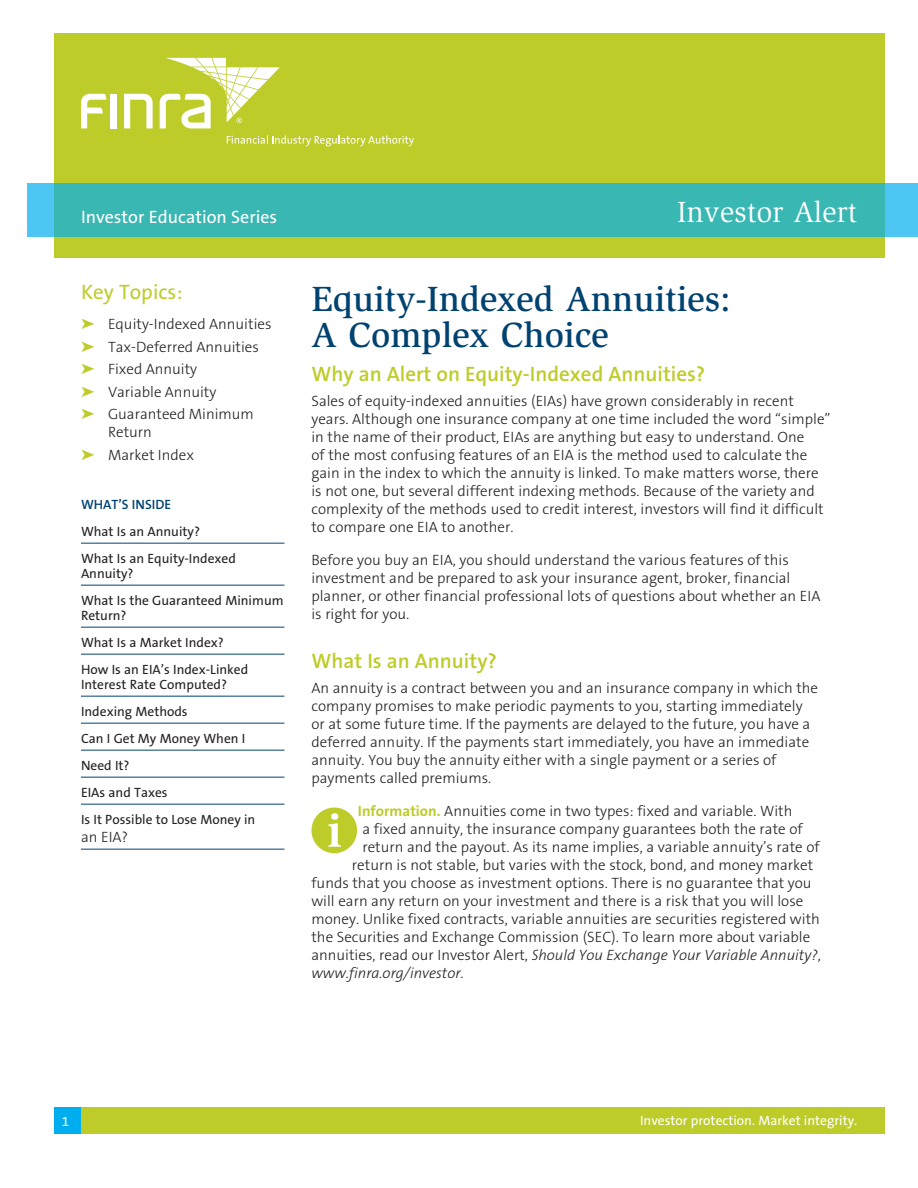
<style>
.page{position:relative;width:918px;height:1188px;background:#fff}
.page>*{position:absolute;margin:0;border:0;box-sizing:border-box;transform-origin:0 0}
.t1{font:500 36px "Slimbach LT";color:#004270}
.t2{font:30px "Slimbach LT";color:#fff}
.text_head{font:600 21px "The Sans B6";color:#becc2a}
.toc_key_topics_head{font:21px "The Sans B5 Plain";color:#becc2a}
.t3{font:18px "The Sans B5 Plain";color:#fff}
.text{font:300 15px/18px "The Sans B3";color:#231f20}
.text-2{font:italic 300 15px "The Sans B3";color:#231f20}
.toc_what_s_inside{font:300 15px "The Sans B3";color:#231f20}
.toc_what_s_inside-2{font:13.5px/15px "The Sans B5 Plain";color:#231f20}
.footer{font:13.5px "The Sans B5 Plain";color:#fff}
.toc_what_s_inside_he{font:600 13.5px "The Sans B6";color:#004270}
.s1{color:#becc2a}
.s2{font-family:"The Sans B7";font-weight:700;color:#becc2a}
.s3{font-style:normal}
</style>
<div class="page">
<div style="left:54px;top:1107px;width:27px;height:27px;background:#00aeef"></div>
<div style="left:54px;top:34px;width:830px;height:224px;background:#becc2a"></div>
<div style="left:27px;top:183px;width:891px;height:54px;background:#39b7b3"></div>
<div style="left:111px;top:94px;width:6px;height:34px;background:#fff"></div>
<svg style="left:124px;top:94px;width:29px;height:34px"></svg>
<svg style="left:81px;top:94px;width:25px;height:34px"></svg>
<svg style="left:227px;top:135px;width:187px;height:11px"></svg>
<svg style="left:160px;top:58px;width:120px;height:70px"></svg>
<div style="left:81px;top:1107px;width:803px;height:27px;background:#becc2a"></div>
<hr style="left:81px;top:543px;width:203px;height:1px;background:#004270">
<hr style="left:81px;top:585px;width:203px;height:1px;background:#004270">
<hr style="left:81px;top:627px;width:203px;height:1px;background:#004270">
<hr style="left:81px;top:654px;width:203px;height:1px;background:#004270">
<hr style="left:81px;top:696px;width:203px;height:1px;background:#004270">
<hr style="left:81px;top:723px;width:203px;height:1px;background:#004270">
<hr style="left:81px;top:750px;width:203px;height:1px;background:#004270">
<hr style="left:81px;top:777px;width:203px;height:1px;background:#004270">
<hr style="left:81px;top:804px;width:203px;height:1px;background:#004270">
<hr style="left:81px;top:849px;width:203px;height:1px;background:#004270">
<svg style="left:311px;top:807px;width:47px;height:47px"></svg>
<p class="t3" style="left:81px;top:207px;width:198px">Investor Education Series</p>
<h2 class="t2" style="left:677px;top:195px;width:182px">Investor Alert</h2>
<p class="toc_key_topics_head" style="left:81px;top:281px;width:103px">Key Topics:</p>
<p class="text" style="left:81px;top:315px;width:192px"><span class="s1">➤</span> Equity-Indexed Annuities</p>
<p class="text" style="left:81px;top:338px;width:179px"><span class="s1">➤</span> Tax-Deferred Annuities</p>
<p class="text" style="left:81px;top:360px;width:118px"><span class="s1">➤</span> Fixed Annuity</p>
<p class="text" style="left:81px;top:383px;width:137px"><span class="s1">➤</span> Variable Annuity</p>
<p class="text" style="left:108px;top:405px;width:147px;text-indent:-27px"><span class="s1">➤</span> Guaranteed Minimum<br>Return</p>
<p class="text" style="left:81px;top:446px;width:115px"><span class="s1">➤</span> Market Index</p>
<p class="toc_what_s_inside_he" style="left:81px;top:497px;width:92px">WHAT’S INSIDE</p>
<p class="toc_what_s_inside-2" style="left:81px;top:524px;width:121px">What Is an Annuity?</p>
<p class="toc_what_s_inside-2" style="left:81px;top:551px;width:157px">What Is an Equity-Indexed<br>Annuity?</p>
<p class="toc_what_s_inside-2" style="left:81px;top:593px;width:204px">What Is the Guaranteed Minimum<br>Return?</p>
<p class="toc_what_s_inside-2" style="left:81px;top:635px;width:144px">What Is a Market Index?</p>
<p class="toc_what_s_inside-2" style="left:81px;top:662px;width:169px">How Is an EIA’s Index-Linked<br>Interest Rate Computed?</p>
<p class="toc_what_s_inside-2" style="left:81px;top:704px;width:108px">Indexing Methods</p>
<p class="toc_what_s_inside-2" style="left:81px;top:731px;width:166px">Can I Get My Money When I</p>
<p class="toc_what_s_inside-2" style="left:81px;top:758px;width:50px">Need It?</p>
<p class="toc_what_s_inside-2" style="left:81px;top:785px;width:88px">EIAs and Taxes</p>
<p class="toc_what_s_inside-2" style="left:81px;top:812px;width:176px">Is It Possible to Lose Money in</p>
<p class="toc_what_s_inside" style="left:81px;top:829px;width:49px">an EIA?</p>
<p class="t1" style="left:311px;top:277px;width:421px">Equity-Indexed Annuities:</p>
<p class="t1" style="left:311px;top:313px;width:299px">A Complex Choice</p>
<p class="text_head" style="left:311px;top:363px;width:395px">Why an Alert on Equity-Indexed Annuities?</p>
<p class="text" style="left:311px;top:392px;width:521px">Sales of equity-indexed annuities (EIAs) have grown considerably in recent years. Although one insurance company at one time included the word “simple” in the name of their product, EIAs are anything but easy to understand. One<br>of the most confusing features of an EIA is the method used to calculate the gain in the index to which the annuity is linked. To make matters worse, there is not one, but several different indexing methods. Because of the variety and complexity of the methods used to credit interest, investors will find it difficult to compare one EIA to another.</p>
<p class="text" style="left:311px;top:551px;width:511px">Before you buy an EIA, you should understand the various features of this investment and be prepared to ask your insurance agent, broker, financial planner, or other financial professional lots of questions about whether an EIA is right for you.</p>
<p class="text_head" style="left:311px;top:650px;width:187px">What Is an Annuity?</p>
<p class="text" style="left:311px;top:679px;width:508px">An annuity is a contract between you and an insurance company in which the company promises to make periodic payments to you, starting immediately or at some future time. If the payments are delayed to the future, you have a deferred annuity. If the payments start immediately, you have an immediate annuity. You buy the annuity either with a single payment or a series of payments called premiums.</p>
<p class="text" style="left:358px;top:802px;width:436px"><span class="s2">Information.</span> Annuities come in two types: fixed and variable. With</p>
<p class="text" style="left:362px;top:820px;width:442px">a fixed annuity, the insurance company guarantees both the rate of</p>
<p class="text" style="left:362px;top:838px;width:459px">return and the payout. As its name implies, a variable annuity’s rate of</p>
<p class="text" style="left:352px;top:856px;width:463px">return is not stable, but varies with the stock, bond, and money market</p>
<p class="text" style="left:311px;top:874px;width:502px">funds that you choose as investment options. There is no guarantee that you</p>
<p class="text" style="left:311px;top:892px;width:493px">will earn any return on your investment and there is a risk that you will lose</p>
<p class="text" style="left:311px;top:910px;width:510px">money. Unlike fixed contracts, variable annuities are securities registered with</p>
<p class="text" style="left:311px;top:928px;width:500px">the Securities and Exchange Commission (SEC). To learn more about variable</p>
<p class="text-2" style="left:311px;top:947px;width:511px"><span class="s3">annuities, read our Investor Alert,</span> Should You Exchange Your Variable Annuity?<span class="s3">,</span></p>
<p class="text-2" style="left:311px;top:965px;width:154px">www.finra.org/investor<span class="s3">.</span></p>
<p class="footer" style="left:62px;top:1114px;width:9px">1</p>
<p class="footer" style="left:640px;top:1113px;width:219px">Investor protection. Market integrity.</p>
</div>
